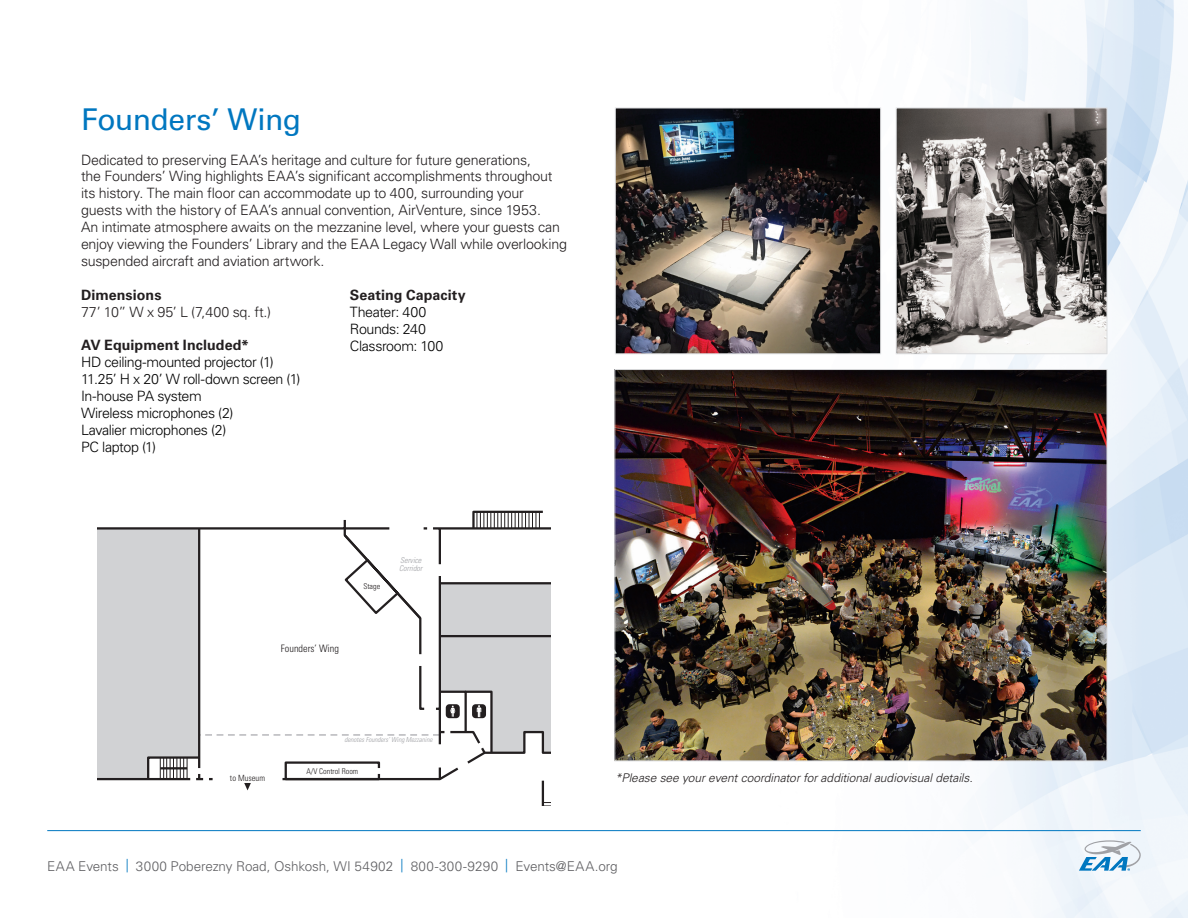
<style>
.page{position:relative;width:1188px;height:918px;background:#fff}
.page>*{position:absolute;margin:0;border:0;box-sizing:border-box;transform-origin:0 0}
.t1{font:30px "Univers LT Std";letter-spacing:-.015em;color:#0077c0}
.t2{font:300 14.25px/17px "Univers LT Std";letter-spacing:-.02em;color:#231f20}
.t3{font:300 14.25px/16.8px "Univers LT Std";letter-spacing:-.03em;color:#000}
.t4{font:700 14.25px "Univers LT Std";letter-spacing:.005em;color:#231f20}
.t5{font:300 14.25px "Univers LT Std";color:#231f20}
.t6{font:300 13.5px "Univers LT Std";color:#5f5f62}
.t7{font:italic 300 12px "Univers LT Std";color:#231f20}
.t8{font:300 condensed 10.2px "Univers LT Std";color:#231f20}
.t9{font:300 condensed 8.55px "Univers LT Std";color:#231f20}
.t10{font:300 condensed 7.95px "Univers LT Std";color:#231f20}
.t11{font:italic 300 condensed 7.95px/7.9px "Univers LT Std";color:#a0a1a5}
.t12{font:italic 300 condensed 6.9px "Univers LT Std";color:#a0a1a5}
.s1{color:#0077c0}
</style>
<div class="page">
<img style="left:47px;top:0;width:1141px;height:918px">
<hr style="left:47px;top:830px;width:1094px;height:1px;background:#0077c0">
<svg style="left:1079px;top:840px;width:62px;height:31px"></svg>
<img style="left:898px;top:110px;width:207px;height:242px">
<div style="left:896px;top:108px;width:211px;height:246px;border:1px solid #dcdddf"></div>
<img style="left:617px;top:371px;width:488px;height:388px">
<img style="left:617px;top:110px;width:262px;height:242px">
<div style="left:615px;top:108px;width:266px;height:246px;border:1px solid #dcdddf"></div>
<svg style="left:342px;top:806px;width:208px;height:24px"></svg>
<svg style="left:98px;top:510px;width:452px;height:296px"></svg>
<h1 class="t1" style="left:81px;top:101px;width:222px">Founders’ Wing</h1>
<p class="t2" style="left:81px;top:151px;width:487px">Dedicated to preserving EAA’s heritage and culture for future generations,<br>the Founders’ Wing highlights EAA’s significant accomplishments throughout its history. The main floor can accommodate up to 400, surrounding your guests with the history of EAA’s annual convention, AirVenture, since 1953.<br>An intimate atmosphere awaits on the mezzanine level, where your guests can enjoy viewing the Founders’ Library and the EAA Legacy Wall while overlooking suspended aircraft and aviation artwork.</p>
<p class="t4" style="left:81px;top:286px;width:82px">Dimensions</p>
<p class="t5" style="left:81px;top:303px;width:192px">77’ 10” W x 95’ L (7,400 sq. ft.)</p>
<p class="t4" style="left:81px;top:337px;width:170px">AV Equipment Included*</p>
<p class="t3" style="left:81px;top:354px;width:221px">HD ceiling-mounted projector (1)<br>11.25’ H x 20’ W roll-down screen (1)<br>In-house PA system<br>Wireless microphones (2)<br>Lavalier microphones (2)<br>PC laptop (1)</p>
<p class="t4" style="left:350px;top:287px;width:117px">Seating Capacity</p>
<p class="t3" style="left:350px;top:304px;width:95px">Theater: 400<br>Rounds: 240<br>Classroom: 100</p>
<p class="t8" style="left:281px;top:642px;width:60px">Founders’ Wing</p>
<p class="t10" style="left:363px;top:581px;width:18px">Stage</p>
<p class="t11" style="left:399px;top:556px;width:25px">Service<br>Corridor</p>
<p class="t12" style="left:344px;top:736px;width:90px">denotes Founders’ Wing Mezzanine</p>
<p class="t10" style="left:306px;top:766px;width:53px">A/V Control Room</p>
<p class="t9" style="left:230px;top:772px;width:37px">to Museum</p>
<p class="t7" style="left:615px;top:770px;width:359px">*Please see your event coordinator for additional audiovisual details.</p>
<p class="t6" style="left:47px;top:858px;width:572px">EAA Events <span class="s1">|</span> 3000 Poberezny Road, Oshkosh, WI 54902 <span class="s1">|</span> 800-300-9290 <span class="s1">|</span> Events@EAA.org</p>
</div>
